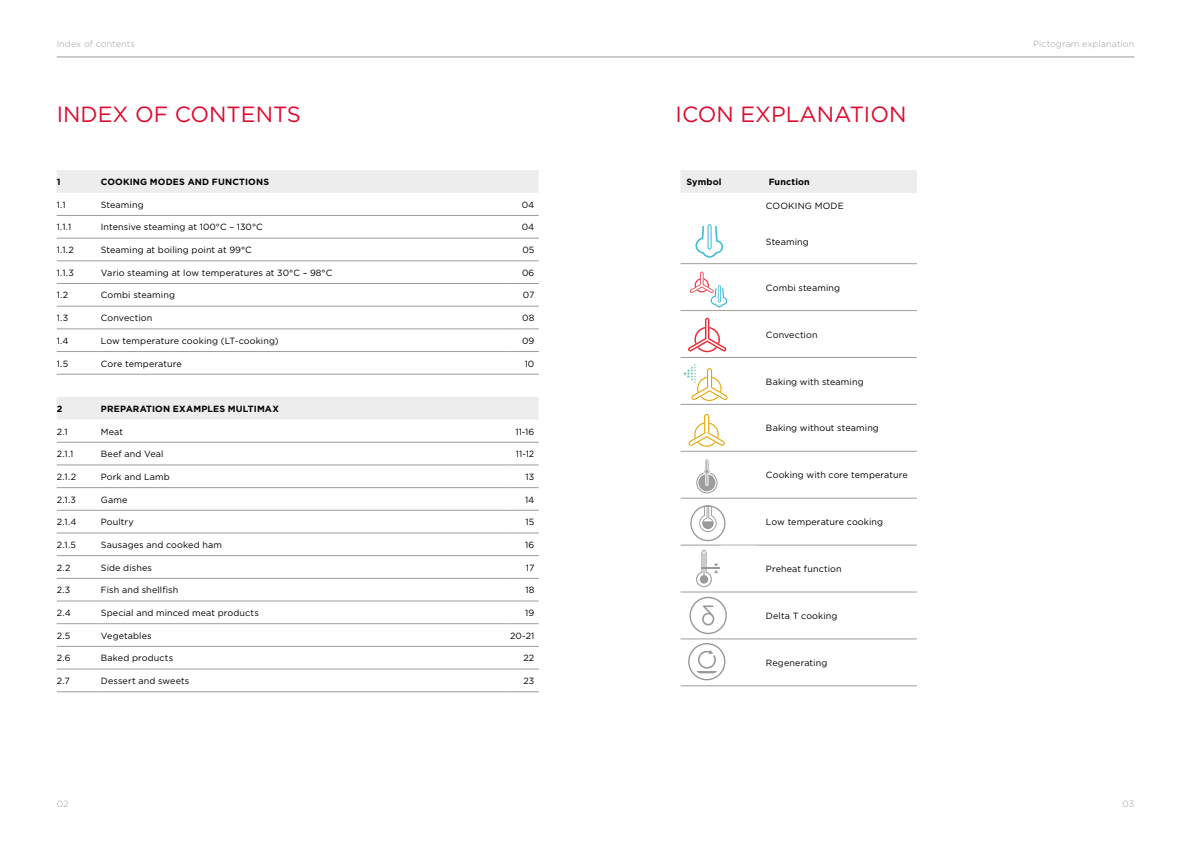
<style>
.page{position:relative;width:1191px;height:842px;background:#fff}
.page>*{position:absolute;margin:0;border:0;box-sizing:border-box;transform-origin:0 0}
.t1{font:22px "Gotham";color:#dd0b2f}
.t2{font:9px "Gotham";letter-spacing:.01em;color:#000}
.t3{font:700 9px "Gotham";letter-spacing:.02em;color:#000}
.t4{font:300 9px "Gotham";letter-spacing:.005em;color:#9d9d9c}
</style>
<div class="page">
<hr style="left:680px;top:686px;width:80px;height:1px;background:#9d9d9c">
<hr style="left:760px;top:686px;width:157px;height:1px;background:#9d9d9c">
<svg style="left:57px;top:170px;width:482px;height:250px"></svg>
<hr style="left:57px;top:215px;width:44px;height:1px;background:#9d9d9c">
<hr style="left:101px;top:215px;width:408px;height:1px;background:#9d9d9c">
<hr style="left:509px;top:215px;width:30px;height:1px;background:#9d9d9c">
<hr style="left:57px;top:238px;width:44px;height:1px;background:#9d9d9c">
<hr style="left:101px;top:238px;width:408px;height:1px;background:#9d9d9c">
<hr style="left:509px;top:238px;width:30px;height:1px;background:#9d9d9c">
<hr style="left:57px;top:283px;width:44px;height:1px;background:#9d9d9c">
<hr style="left:101px;top:283px;width:408px;height:1px;background:#9d9d9c">
<hr style="left:509px;top:283px;width:30px;height:1px;background:#9d9d9c">
<hr style="left:57px;top:306px;width:44px;height:1px;background:#9d9d9c">
<hr style="left:101px;top:306px;width:408px;height:1px;background:#9d9d9c">
<hr style="left:509px;top:306px;width:30px;height:1px;background:#9d9d9c">
<hr style="left:57px;top:329px;width:44px;height:1px;background:#9d9d9c">
<hr style="left:101px;top:329px;width:408px;height:1px;background:#9d9d9c">
<hr style="left:509px;top:329px;width:30px;height:1px;background:#9d9d9c">
<hr style="left:57px;top:351px;width:44px;height:1px;background:#9d9d9c">
<hr style="left:101px;top:351px;width:408px;height:1px;background:#9d9d9c">
<hr style="left:509px;top:351px;width:30px;height:1px;background:#9d9d9c">
<hr style="left:57px;top:442px;width:44px;height:1px;background:#9d9d9c">
<hr style="left:101px;top:442px;width:408px;height:1px;background:#9d9d9c">
<hr style="left:509px;top:442px;width:30px;height:1px;background:#9d9d9c">
<hr style="left:57px;top:465px;width:44px;height:1px;background:#9d9d9c">
<hr style="left:101px;top:465px;width:408px;height:1px;background:#9d9d9c">
<hr style="left:509px;top:465px;width:30px;height:1px;background:#9d9d9c">
<hr style="left:57px;top:487px;width:44px;height:1px;background:#9d9d9c">
<hr style="left:101px;top:487px;width:408px;height:1px;background:#9d9d9c">
<hr style="left:509px;top:487px;width:30px;height:1px;background:#9d9d9c">
<hr style="left:57px;top:510px;width:44px;height:1px;background:#9d9d9c">
<hr style="left:101px;top:510px;width:408px;height:1px;background:#9d9d9c">
<hr style="left:509px;top:510px;width:30px;height:1px;background:#9d9d9c">
<hr style="left:57px;top:533px;width:44px;height:1px;background:#9d9d9c">
<hr style="left:101px;top:533px;width:408px;height:1px;background:#9d9d9c">
<hr style="left:509px;top:533px;width:30px;height:1px;background:#9d9d9c">
<hr style="left:57px;top:555px;width:44px;height:1px;background:#9d9d9c">
<hr style="left:101px;top:555px;width:408px;height:1px;background:#9d9d9c">
<hr style="left:509px;top:555px;width:30px;height:1px;background:#9d9d9c">
<hr style="left:57px;top:578px;width:44px;height:1px;background:#9d9d9c">
<hr style="left:101px;top:578px;width:408px;height:1px;background:#9d9d9c">
<hr style="left:509px;top:578px;width:30px;height:1px;background:#9d9d9c">
<hr style="left:57px;top:601px;width:44px;height:1px;background:#9d9d9c">
<hr style="left:101px;top:601px;width:408px;height:1px;background:#9d9d9c">
<hr style="left:509px;top:601px;width:30px;height:1px;background:#9d9d9c">
<hr style="left:57px;top:623px;width:44px;height:1px;background:#9d9d9c">
<hr style="left:101px;top:623px;width:408px;height:1px;background:#9d9d9c">
<hr style="left:509px;top:623px;width:30px;height:1px;background:#9d9d9c">
<hr style="left:57px;top:646px;width:44px;height:1px;background:#9d9d9c">
<hr style="left:101px;top:646px;width:408px;height:1px;background:#9d9d9c">
<hr style="left:509px;top:646px;width:30px;height:1px;background:#9d9d9c">
<hr style="left:57px;top:669px;width:44px;height:1px;background:#9d9d9c">
<hr style="left:101px;top:669px;width:408px;height:1px;background:#9d9d9c">
<hr style="left:509px;top:669px;width:30px;height:1px;background:#9d9d9c">
<hr style="left:57px;top:261px;width:44px;height:1px;background:#9d9d9c">
<hr style="left:101px;top:261px;width:408px;height:1px;background:#9d9d9c">
<hr style="left:509px;top:261px;width:30px;height:1px;background:#9d9d9c">
<hr style="left:57px;top:374px;width:44px;height:1px;background:#9d9d9c">
<hr style="left:101px;top:374px;width:408px;height:1px;background:#9d9d9c">
<hr style="left:509px;top:374px;width:30px;height:1px;background:#9d9d9c">
<hr style="left:57px;top:691px;width:44px;height:1px;background:#9d9d9c">
<hr style="left:101px;top:691px;width:408px;height:1px;background:#9d9d9c">
<hr style="left:509px;top:691px;width:30px;height:1px;background:#9d9d9c">
<svg style="left:680px;top:170px;width:237px;height:516px"></svg>
<hr style="left:57px;top:57px;width:1077px;height:1px;background:#9d9d9c">
<p class="t4" style="left:57px;top:38px;width:80px">Index of contents</p>
<p class="t4" style="left:1033px;top:38px;width:103px">Pictogram explanation</p>
<h1 class="t1" style="left:57px;top:100px;width:246px">INDEX OF CONTENTS</h1>
<h1 class="t1" style="left:675px;top:100px;width:232px">ICON EXPLANATION</h1>
<p class="t3" style="left:57px;top:176px;width:5px">1</p>
<p class="t3" style="left:101px;top:176px;width:170px">COOKING MODES AND FUNCTIONS</p>
<p class="t2" style="left:57px;top:199px;width:10px">1.1</p>
<p class="t2" style="left:101px;top:199px;width:44px">Steaming</p>
<p class="t2" style="left:522px;top:199px;width:14px">04</p>
<p class="t2" style="left:57px;top:221px;width:16px">1.1.1</p>
<p class="t2" style="left:101px;top:221px;width:163px">Intensive steaming at 100°C – 130°C</p>
<p class="t2" style="left:522px;top:221px;width:14px">04</p>
<p class="t2" style="left:57px;top:244px;width:19px">1.1.2</p>
<p class="t2" style="left:101px;top:244px;width:152px">Steaming at boiling point at 99°C</p>
<p class="t2" style="left:522px;top:244px;width:13px">05</p>
<p class="t2" style="left:57px;top:267px;width:19px">1.1.3</p>
<p class="t2" style="left:101px;top:267px;width:233px">Vario steaming at low temperatures at 30°C – 98°C</p>
<p class="t2" style="left:522px;top:267px;width:14px">06</p>
<p class="t2" style="left:57px;top:289px;width:13px">1.2</p>
<p class="t2" style="left:101px;top:289px;width:76px">Combi steaming</p>
<p class="t2" style="left:523px;top:289px;width:13px">07</p>
<p class="t2" style="left:57px;top:312px;width:13px">1.3</p>
<p class="t2" style="left:101px;top:312px;width:53px">Convection</p>
<p class="t2" style="left:522px;top:312px;width:14px">08</p>
<p class="t2" style="left:57px;top:335px;width:13px">1.4</p>
<p class="t2" style="left:101px;top:335px;width:179px">Low temperature cooking (LT-cooking)</p>
<p class="t2" style="left:522px;top:335px;width:14px">09</p>
<p class="t2" style="left:57px;top:358px;width:13px">1.5</p>
<p class="t2" style="left:101px;top:358px;width:82px">Core temperature</p>
<p class="t2" style="left:525px;top:358px;width:11px">10</p>
<p class="t3" style="left:57px;top:403px;width:7px">2</p>
<p class="t3" style="left:101px;top:403px;width:180px">PREPARATION EXAMPLES MULTIMAX</p>
<p class="t2" style="left:57px;top:426px;width:13px">2.1</p>
<p class="t2" style="left:101px;top:426px;width:24px">Meat</p>
<p class="t2" style="left:515px;top:426px;width:20px">11-16</p>
<p class="t2" style="left:57px;top:448px;width:18px">2.1.1</p>
<p class="t2" style="left:101px;top:448px;width:64px">Beef and Veal</p>
<p class="t2" style="left:516px;top:448px;width:20px">11-12</p>
<p class="t2" style="left:57px;top:471px;width:21px">2.1.2</p>
<p class="t2" style="left:101px;top:471px;width:71px">Pork and Lamb</p>
<p class="t2" style="left:525px;top:471px;width:10px">13</p>
<p class="t2" style="left:57px;top:494px;width:21px">2.1.3</p>
<p class="t2" style="left:101px;top:494px;width:28px">Game</p>
<p class="t2" style="left:525px;top:494px;width:11px">14</p>
<p class="t2" style="left:57px;top:516px;width:21px">2.1.4</p>
<p class="t2" style="left:101px;top:516px;width:34px">Poultry</p>
<p class="t2" style="left:525px;top:516px;width:10px">15</p>
<p class="t2" style="left:57px;top:539px;width:21px">2.1.5</p>
<p class="t2" style="left:101px;top:539px;width:123px">Sausages and cooked ham</p>
<p class="t2" style="left:525px;top:539px;width:11px">16</p>
<p class="t2" style="left:57px;top:562px;width:15px">2.2</p>
<p class="t2" style="left:101px;top:562px;width:53px">Side dishes</p>
<p class="t2" style="left:526px;top:562px;width:10px">17</p>
<p class="t2" style="left:57px;top:584px;width:15px">2.3</p>
<p class="t2" style="left:101px;top:584px;width:79px">Fish and shellfish</p>
<p class="t2" style="left:525px;top:584px;width:10px">18</p>
<p class="t2" style="left:57px;top:607px;width:16px">2.4</p>
<p class="t2" style="left:101px;top:607px;width:160px">Special and minced meat products</p>
<p class="t2" style="left:525px;top:607px;width:11px">19</p>
<p class="t2" style="left:57px;top:630px;width:15px">2.5</p>
<p class="t2" style="left:101px;top:630px;width:52px">Vegetables</p>
<p class="t2" style="left:510px;top:630px;width:26px">20-21</p>
<p class="t2" style="left:57px;top:652px;width:15px">2.6</p>
<p class="t2" style="left:101px;top:652px;width:74px">Baked products</p>
<p class="t2" style="left:523px;top:652px;width:12px">22</p>
<p class="t2" style="left:57px;top:675px;width:15px">2.7</p>
<p class="t2" style="left:101px;top:675px;width:90px">Dessert and sweets</p>
<p class="t2" style="left:523px;top:675px;width:12px">23</p>
<p class="t3" style="left:686px;top:176px;width:36px">Symbol</p>
<p class="t3" style="left:768px;top:176px;width:43px">Function</p>
<p class="t2" style="left:766px;top:200px;width:79px">COOKING MODE</p>
<p class="t2" style="left:766px;top:236px;width:44px">Steaming</p>
<p class="t2" style="left:766px;top:282px;width:76px">Combi steaming</p>
<p class="t2" style="left:766px;top:329px;width:53px">Convection</p>
<p class="t2" style="left:766px;top:376px;width:99px">Baking with steaming</p>
<p class="t2" style="left:766px;top:422px;width:114px">Baking without steaming</p>
<p class="t2" style="left:766px;top:469px;width:143px">Cooking with core temperature</p>
<p class="t2" style="left:766px;top:516px;width:119px">Low temperature cooking</p>
<p class="t2" style="left:766px;top:563px;width:77px">Preheat function</p>
<p class="t2" style="left:766px;top:610px;width:73px">Delta T cooking</p>
<p class="t2" style="left:766px;top:657px;width:63px">Regenerating</p>
<p class="t4" style="left:57px;top:798px;width:13px">02</p>
<p class="t4" style="left:1122px;top:798px;width:13px">03</p>
</div>
